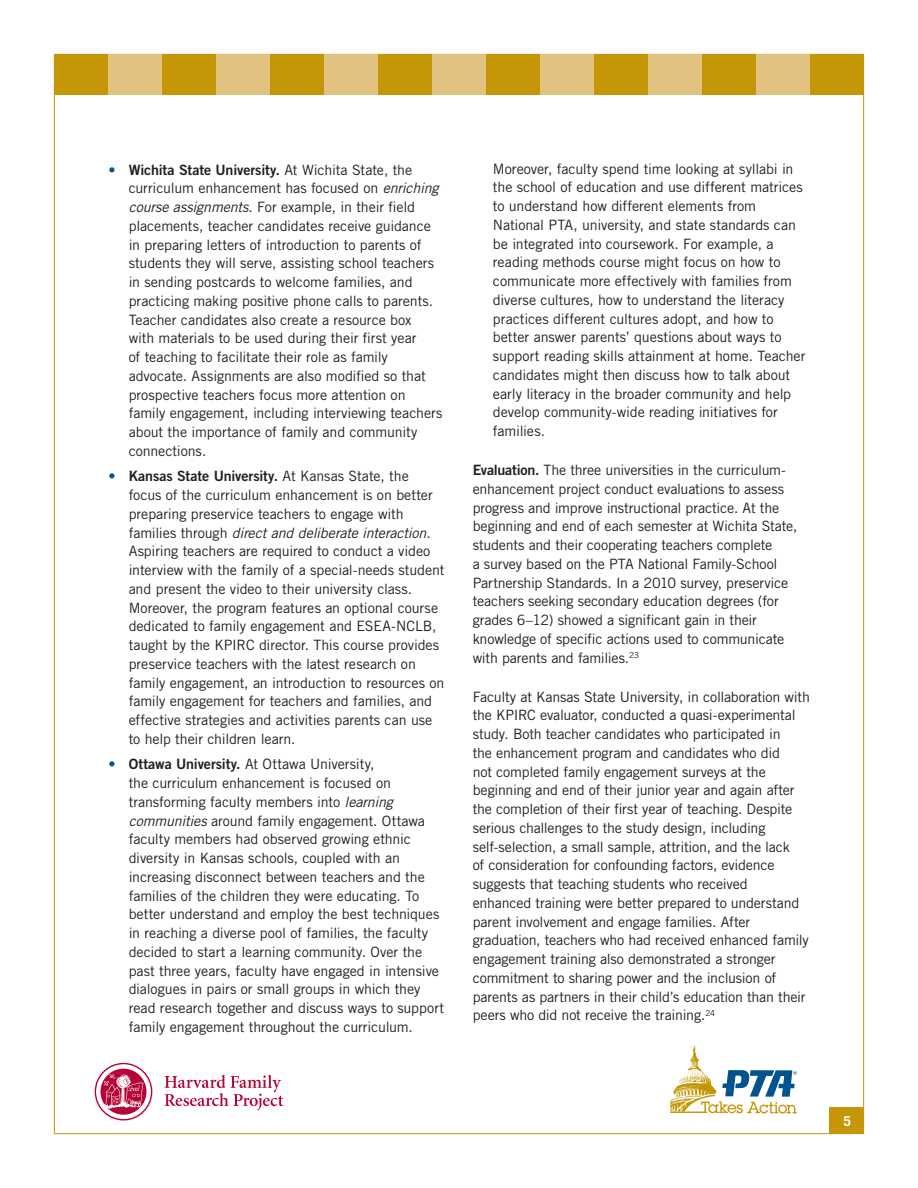
<style>
.page{position:relative;width:918px;height:1188px;background:#fff}
.page>*{position:absolute;margin:0;border:0;box-sizing:border-box;transform-origin:0 0}
.bullet{font:14.25px/18.8px "Trade Gothic";letter-spacing:-.005em;color:#231f20}
.body{font:14.25px/18.8px "Trade Gothic";letter-spacing:-.015em;color:#231f20}
.t1{font:700 13.5px "Trade Gothic";color:#fff}
.s1{color:#00538d}
.s2{font-family:"Trade Gothic Bold Two"}
.s3{font-style:italic}
</style>
<div class="page">
<div style="left:54px;top:54px;width:810px;height:40px;background:#c49608"></div>
<div style="left:108px;top:54px;width:54px;height:40px;background:#e2c280"></div>
<div style="left:216px;top:54px;width:54px;height:40px;background:#e2c280"></div>
<div style="left:324px;top:54px;width:54px;height:40px;background:#e2c280"></div>
<div style="left:432px;top:54px;width:54px;height:40px;background:#e2c280"></div>
<div style="left:540px;top:54px;width:54px;height:40px;background:#e2c280"></div>
<div style="left:648px;top:54px;width:54px;height:40px;background:#e2c280"></div>
<div style="left:756px;top:54px;width:54px;height:40px;background:#e2c280"></div>
<div style="left:830px;top:1107px;width:34px;height:27px;background:#c49608"></div>
<svg style="left:670px;top:1046px;width:127px;height:68px"></svg>
<svg style="left:165px;top:1075px;width:118px;height:35px"></svg>
<svg style="left:95px;top:1063px;width:57px;height:58px"></svg>
<p class="bullet" style="left:129px;top:160px;width:315px;text-indent:-20px"><span class="s1">•</span> <span class="s2">Wichita State University.</span> At Wichita State, the curriculum enhancement has focused on <span class="s3">enriching course assignments</span>. For example, in their field placements, teacher candidates receive guidance in preparing letters of introduction to parents of students they will serve, assisting school teachers in sending postcards to welcome families, and practicing making positive phone calls to parents.<br>Teacher candidates also create a resource box<br>with materials to be used during their first year<br>of teaching to facilitate their role as family advocate. Assignments are also modified so that prospective teachers focus more attention on family engagement, including interviewing teachers about the importance of family and community connections.</p>
<p class="bullet" style="left:129px;top:467px;width:317px;text-indent:-20px"><span class="s1">•</span> <span class="s2">Kansas State University.</span> At Kansas State, the focus of the curriculum enhancement is on better preparing preservice teachers to engage with families through <span class="s3">direct and deliberate interaction</span>.<br>Aspiring teachers are required to conduct a video interview with the family of a special-needs student and present the video to their university class.<br>Moreover, the program features an optional course dedicated to family engagement and ESEA-NCLB, taught by the KPIRC director. This course provides preservice teachers with the latest research on family engagement, an introduction to resources on family engagement for teachers and families, and effective strategies and activities parents can use to help their children learn.</p>
<p class="bullet" style="left:129px;top:755px;width:317px;text-indent:-20px"><span class="s1">•</span> <span class="s2">Ottawa University.</span> At Ottawa University,<br>the curriculum enhancement is focused on transforming faculty members into <span class="s3">learning communities</span> around family engagement. Ottawa faculty members had observed growing ethnic diversity in Kansas schools, coupled with an increasing disconnect between teachers and the families of the children they were educating. To better understand and employ the best techniques in reaching a diverse pool of families, the faculty decided to start a learning community. Over the past three years, faculty have engaged in intensive dialogues in pairs or small groups in which they read research together and discuss ways to support family engagement throughout the curriculum.</p>
<p class="bullet" style="left:493px;top:159px;width:314px">Moreover, faculty spend time looking at syllabi in the school of education and use different matrices to understand how different elements from National PTA, university, and state standards can be integrated into coursework. For example, a reading methods course might focus on how to communicate more effectively with families from diverse cultures, how to understand the literacy practices different cultures adopt, and how to better answer parents’ questions about ways to support reading skills attainment at home. Teacher candidates might then discuss how to talk about early literacy in the broader community and help develop community-wide reading initiatives for families.</p>
<p class="body" style="left:473px;top:461px;width:326px"><span class="s2">Evaluation.</span> The three universities in the curriculum&shy;enhancement project conduct evaluations to assess progress and improve instructional practice. At the beginning and end of each semester at Wichita State, students and their cooperating teachers complete<br>a survey based on the PTA National Family-School Partnership Standards. In a 2010 survey, preservice teachers seeking secondary education degrees (for grades 6–12) showed a significant gain in their knowledge of specific actions used to communicate with parents and families.<sup>23</sup></p>
<p class="body" style="left:473px;top:687px;width:339px">Faculty at Kansas State University, in collaboration with the KPIRC evaluator, conducted a quasi-experimental study. Both teacher candidates who participated in<br>the enhancement program and candidates who did<br>not completed family engagement surveys at the beginning and end of their junior year and again after the completion of their first year of teaching. Despite serious challenges to the study design, including self-selection, a small sample, attrition, and the lack<br>of consideration for confounding factors, evidence suggests that teaching students who received enhanced training were better prepared to understand parent involvement and engage families. After graduation, teachers who had received enhanced family engagement training also demonstrated a stronger commitment to sharing power and the inclusion of parents as partners in their child’s education than their peers who did not receive the training.<sup>24</sup></p>
<p class="t1" style="left:843px;top:1113px;width:9px">5</p>
</div>
